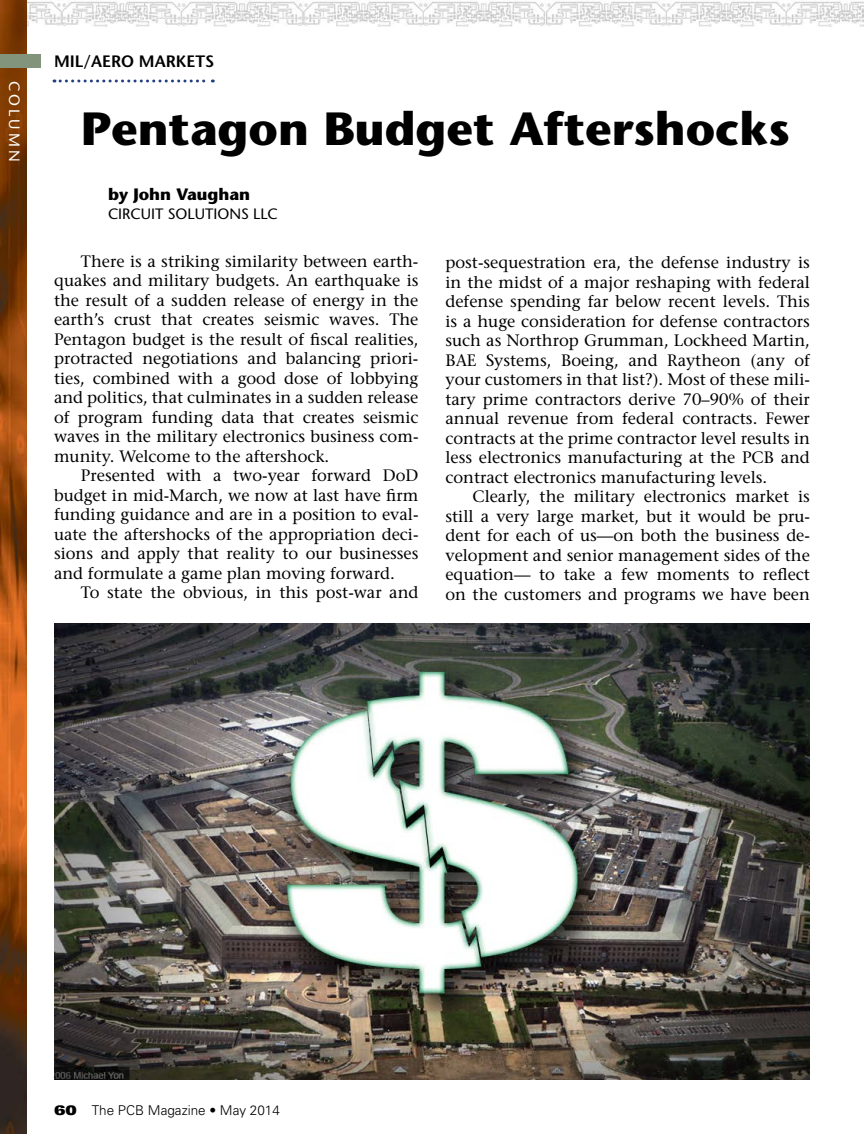
<style>
.page{position:relative;width:864px;height:1134px;background:#fff}
.page>*{position:absolute;margin:0;border:0;box-sizing:border-box;transform-origin:0 0}
.t1{font:700 46.5px "Stone Sans";color:#000}
.t2{font:16.5px/19.5px "Stone Serif";color:#000;text-align:justify}
.t3{font:600 16.5px "Stone Sans";color:#000}
.t4{font:700 16.5px "Stone Sans";color:#000}
.t5{font:15px "Stone Sans";color:#000}
.t6{font:15px "Stone Sans";letter-spacing:.2em;color:#fff}
.t7{font:300 13.5px "Univers";color:#000}
.s1{font-weight:900;font-stretch:expanded}
</style>
<div class="page">
<svg style="left:54px;top:80px;width:159px;height:2px"></svg>
<img style="left:27px;top:0;width:837px;height:27px">
<img style="left:0;top:0;width:27px;height:1134px">
<div style="left:0;top:54px;width:40px;height:14px;background:#82947c"></div>
<img style="left:54px;top:623px;width:756px;height:457px">
<p class="t6" style="left:24px;top:81px;width:82px;rotate:90deg">COLUMN</p>
<p class="t3" style="left:54px;top:51px;width:162px">M IL/AERO MARKETS</p>
<h1 class="t1" style="left:81px;top:99px;width:711px">Pentagon Budget Aftershocks</h1>
<p class="t4" style="left:108px;top:184px;width:144px">by John Vaughan</p>
<p class="t5" style="left:108px;top:205px;width:154px">CI RCUIT SOLUTIONS LLC</p>
<p class="t2" style="left:54px;top:251px;width:366px;text-indent:27px">There is a striking similarity between earth&shy;quakes and military budgets. An earthquake is the result of a sudden release of energy in the earth’s crust that creates seismic waves. The Pentagon budget is the result of fiscal realities, protracted negotiations and balancing priori&shy;ties, combined with a good dose of lobbying and politics, that culminates in a sudden release of program funding data that creates seismic waves in the military electronics business com&shy;munity. Welcome to the aftershock.</p>
<p class="t2" style="left:54px;top:466px;width:366px;text-indent:27px">Presented with a two-year forward DoD budget in mid-March, we now at last have firm funding guidance and are in a position to eval&shy;uate the aftershocks of the appropriation deci&shy;sions and apply that reality to our businesses and formulate a game plan moving forward.</p>
<p class="t2" style="left:81px;top:583px;width:339px">To state the obvious, in this post-war and</p>
<p class="t2" style="left:445px;top:253px;width:366px">post-sequestration era, the defense industry is in the midst of a major reshaping with federal defense spending far below recent levels. This is a huge consideration for defense contractors such as Northrop Grumman, Lockheed Martin, BAE Systems, Boeing, and Raytheon (any of your customers in that list?). Most of these mili&shy;tary prime contractors derive 70–90% of their annual revenue from federal contracts. Fewer contracts at the prime contractor level results in less electronics manufacturing at the PCB and contract electronics manufacturing levels.</p>
<p class="t2" style="left:445px;top:487px;width:366px;text-indent:27px">Clearly, the military electronics market is still a very large market, but it would be pru&shy;dent for each of us—on both the business de&shy;velopment and senior management sides of the equation— to take a few moments to reflect on the customers and programs we have been</p>
<p class="t7" style="left:54px;top:1102px;width:228px"><span class="s1">60</span> The PCB Magazine • May 2014</p>
</div>
